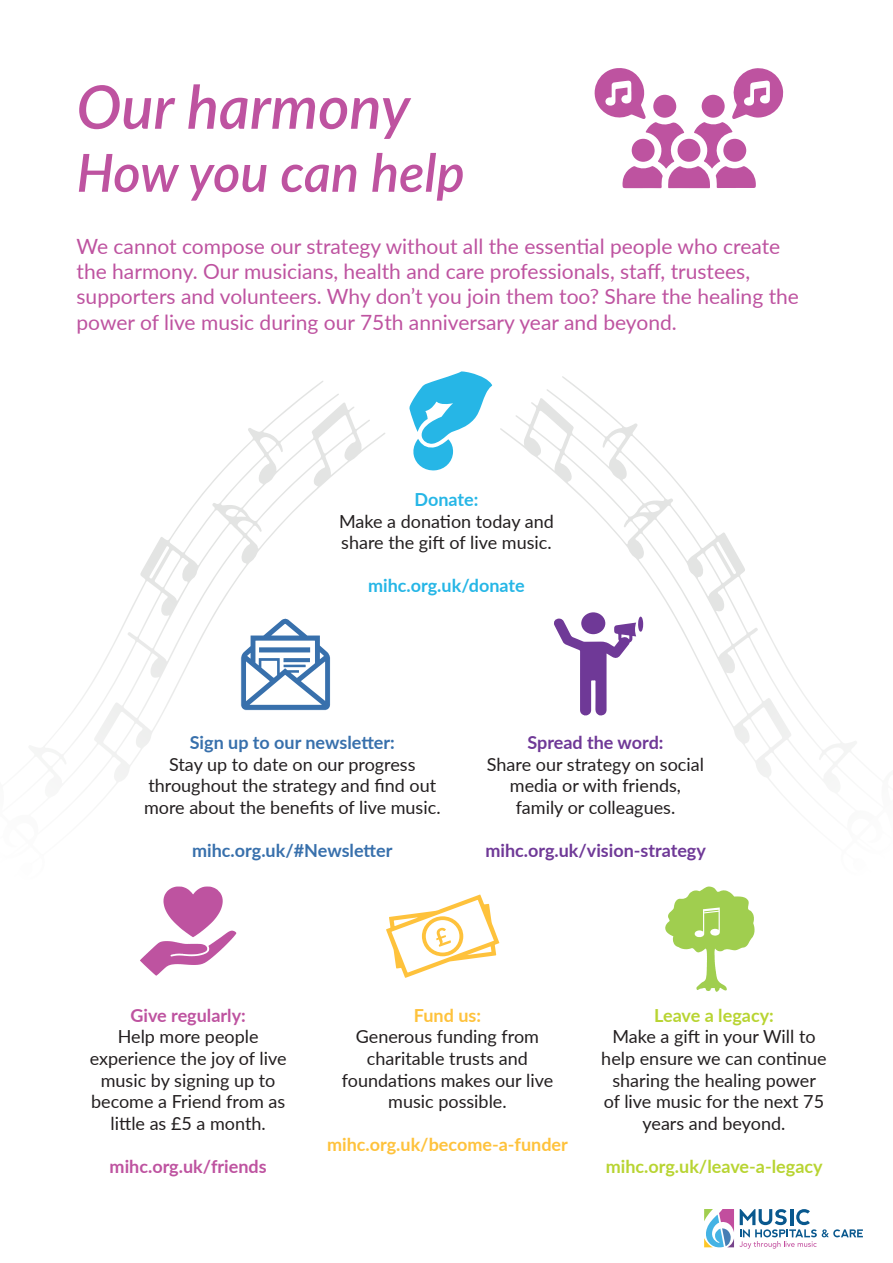
<style>
.page{position:relative;width:893px;height:1263px;background:#fff}
.page>*{position:absolute;margin:0;border:0;box-sizing:border-box;transform-origin:0 0}
.t1{font:italic 600 60px "Lato";color:#be53a0}
.t2{font:italic 600 52.5px "Lato";color:#be53a0}
.t3{font:21px/25.2px "Lato";color:#be53a0}
.t4{font:18px/21.6px "Lato";color:#231f20;text-align:center}
.t5{font:700 18px "Lato";color:#3870ac}
.t6{font:700 18px "Lato";color:#6f3997}
.t7{font:700 18px "Lato";color:#b8d432}
.t8{font:700 18px "Lato";color:#fec23c}
.t9{font:700 18px "Lato";color:#be53a0}
.t10{font:700 18px "Lato";color:#26b6e6}
</style>
<div class="page">
<svg style="left:386px;top:894px;width:113px;height:84px"></svg>
<svg style="left:665px;top:886px;width:89px;height:106px"></svg>
<svg style="left:140px;top:886px;width:97px;height:90px"></svg>
<svg style="left:409px;top:371px;width:83px;height:100px"></svg>
<svg style="left:594px;top:68px;width:190px;height:120px"></svg>
<div style="left:702px;top:95px;width:23px;height:23px;background:#be53a0;border-radius:50%"></div>
<div style="left:677px;top:139px;width:23px;height:23px;background:#be53a0;border-radius:50%"></div>
<div style="left:632px;top:139px;width:23px;height:23px;background:#be53a0;border-radius:50%"></div>
<div style="left:723px;top:139px;width:23px;height:23px;background:#be53a0;border-radius:50%"></div>
<div style="left:653px;top:95px;width:23px;height:23px;background:#be53a0;border-radius:50%"></div>
<svg style="left:44px;top:381px;width:341px;height:416px"></svg>
<svg style="left:500px;top:376px;width:357px;height:427px"></svg>
<svg style="left:704px;top:1209px;width:159px;height:39px"></svg>
<h1 class="t1" style="left:77px;top:63px;width:335px">Our harmony</h1>
<h2 class="t2" style="left:77px;top:135px;width:390px">How you can help</h2>
<p class="t3" style="left:77px;top:233px;width:724px">We cannot compose our strategy without all the essen琀椀al people who create the harmony. Our musicians, health and care professionals, sta昀昀, trustees, supporters and volunteers. Why don’t you join them too? Share the healing the power of live music during our 75th anniversary year and beyond.</p>
<p class="t10" style="left:414px;top:486px;width:65px">Donate:</p>
<p class="t4" style="left:339px;top:509px;width:216px;text-align:left">Make a dona琀椀on today and share the gi昀琀 of live music.</p>
<p class="t10" style="left:368px;top:573px;width:158px">mihc.org.uk/donate</p>
<p class="t5" style="left:190px;top:729px;width:207px">Sign up to our newsle琀琀er:</p>
<p class="t4" style="left:144px;top:752px;width:298px">Stay up to date on our progress throughout the strategy and 昀椀nd out more about the bene昀椀ts of live music.</p>
<p class="t5" style="left:192px;top:837px;width:202px">mihc.org.uk/#Newsle琀琀er</p>
<p class="t6" style="left:527px;top:729px;width:138px">Spread the word:</p>
<p class="t4" style="left:487px;top:752px;width:219px">Share our strategy on social media or with friends, family or colleagues.</p>
<p class="t6" style="left:485px;top:837px;width:222px">mihc.org.uk/vision-strategy</p>
<p class="t9" style="left:130px;top:1002px;width:117px">Give regularly:</p>
<p class="t4" style="left:90px;top:1027px;width:198px">Help more people experience the joy of live music by signing up to become a Friend from as li琀琀le as £5 a month.</p>
<p class="t9" style="left:110px;top:1153px;width:159px">mihc.org.uk/friends</p>
<p class="t8" style="left:414px;top:1002px;width:69px">Fund us:</p>
<p class="t4" style="left:342px;top:1027px;width:213px">Generous funding from charitable trusts and founda琀椀ons makes our live music possible.</p>
<p class="t8" style="left:327px;top:1131px;width:242px">mihc.org.uk/become-a-funder</p>
<p class="t7" style="left:654px;top:1002px;width:121px">Leave a legacy:</p>
<p class="t4" style="left:601px;top:1025px;width:227px">Make a gi昀琀 in your Will to help ensure we can con琀椀nue sharing the healing power<br>of live music for the next 75 years and beyond.</p>
<p class="t7" style="left:606px;top:1153px;width:218px">mihc.org.uk/leave-a-legacy</p>
</div>
